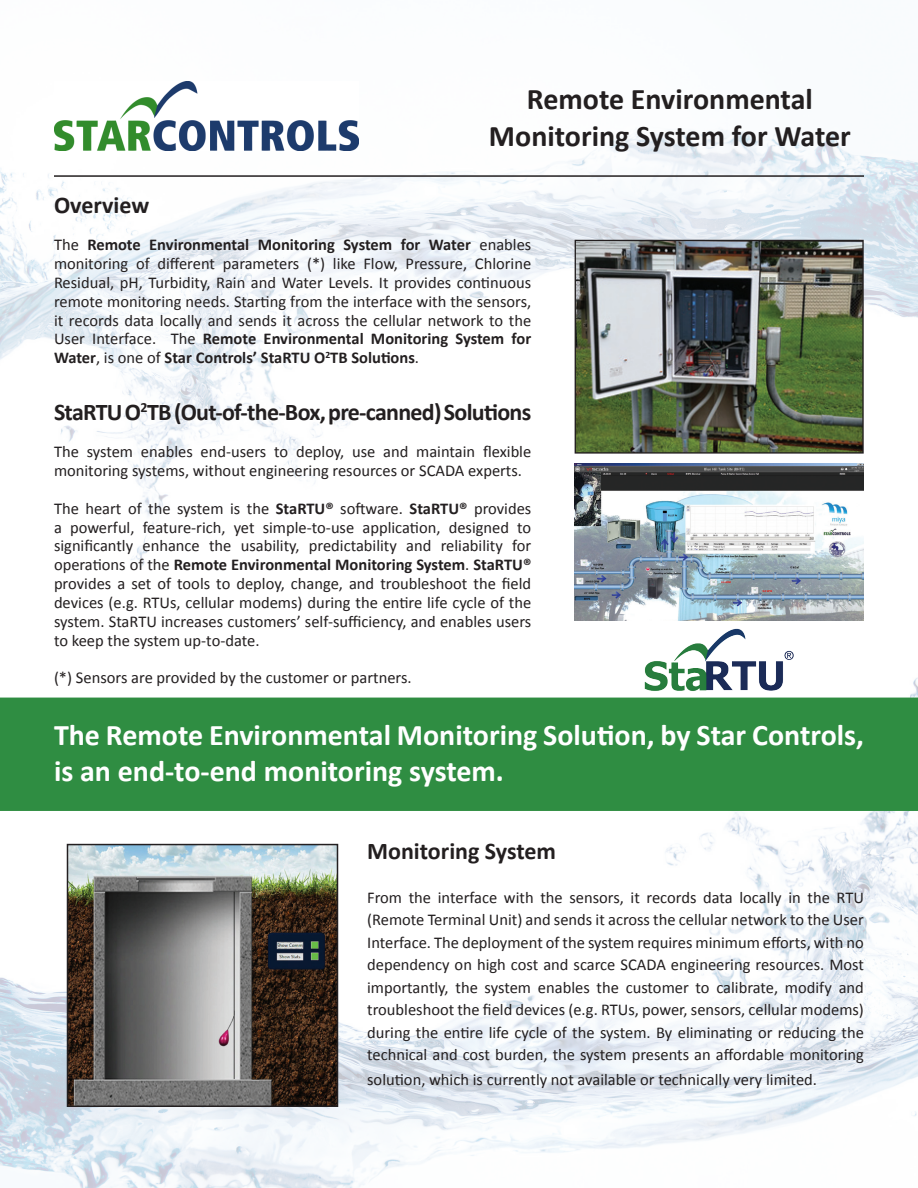
<style>
.page{position:relative;width:918px;height:1188px;background:#fff}
.page>*{position:absolute;margin:0;border:0;box-sizing:border-box;transform-origin:0 0}
.t1{font:700 30px/36px "Calibri";color:#fff}
.t2{font:700 30px "Calibri";color:#231f20}
.t3{font:700 24px "Calibri";letter-spacing:-.03em;color:#231f20}
.t4{font:700 24px "Calibri";color:#231f20}
.t5{font:16.5px/18.8px "Calibri";color:#231f20;text-align:justify}
.s1{font-weight:700}
</style>
<div class="page">
<img style="left:0;top:619px;width:918px;height:569px">
<img style="left:0;top:129px;width:918px;height:490px">
<div style="left:0;top:698px;width:918px;height:113px;background:#2f8d42"></div>
<img style="left:70px;top:847px;width:265px;height:257px">
<div style="left:67px;top:844px;width:271px;height:263px;border:2px solid #231f20"></div>
<hr style="left:54px;top:175px;width:810px;height:2px;background:#231f20">
<img style="left:643px;top:626px;width:152px;height:68px">
<img style="left:54px;top:81px;width:304px;height:70px">
<img style="left:575px;top:464px;width:289px;height:157px">
<img style="left:577px;top:242px;width:285px;height:210px">
<div style="left:575px;top:240px;width:289px;height:214px;border:1px solid #231f20"></div>
<p class="t2" style="left:527px;top:78px;width:288px">Remote Environmental</p>
<p class="t2" style="left:489px;top:115px;width:363px">Monitoring System for Water</p>
<p class="t4" style="left:54px;top:188px;width:97px">Overview</p>
<p class="t5" style="left:54px;top:235px;width:479px">The <span class="s1">Remote Environmental Monitoring System for Water</span> enables monitoring of different parameters (*) like Flow, Pressure, Chlorine Residual, pH, Turbidity, Rain and Water Levels. It provides continuous remote monitoring needs. Starting from the interface with the sensors, it records data locally and sends it across the cellular network to the User Interface. The <span class="s1">Remote Environmental Monitoring System for Water</span>, is one of <span class="s1">Star Controls’ StaRTU O</span><sup>2</sup><span class="s1">TB Solutions</span>.</p>
<p class="t3" style="left:54px;top:395px;width:479px">StaRTU O<sup>2</sup>TB (Out-of-the-Box, pre-canned) Solutions</p>
<p class="t5" style="left:54px;top:442px;width:479px">The system enables end-users to deploy, use and maintain flexible monitoring systems, without engineering resources or SCADA experts.</p>
<p class="t5" style="left:54px;top:498px;width:479px">The heart of the system is the <span class="s1">StaRTU®</span> software. <span class="s1">StaRTU®</span> provides a powerful, feature-rich, yet simple-to-use application, designed to significantly enhance the usability, predictability and reliability for operations of the <span class="s1">Remote Environmental Monitoring System</span>. <span class="s1">StaRTU® </span>provides a set of tools to deploy, change, and troubleshoot the field devices (e.g. RTUs, cellular modems) during the entire life cycle of the system. StaRTU increases customers’ self-sufficiency, and enables users to keep the system up-to-date.</p>
<p class="t5" style="left:54px;top:668px;width:359px">(*) Sensors are provided by the customer or partners.</p>
<p class="t1" style="left:54px;top:716px;width:811px">The Remote Environmental Monitoring Solution, by Star Controls, is an end-to-end monitoring system.</p>
<p class="t4" style="left:367px;top:834px;width:190px">Monitoring System</p>
<p class="t5" style="left:367px;top:885px;width:498px;line-height:22.5px">From the interface with the sensors, it records data locally in the RTU (Remote Terminal Unit) and sends it across the cellular network to the User Interface. The deployment of the system requires minimum efforts, with no dependency on high cost and scarce SCADA engineering resources. Most importantly, the system enables the customer to calibrate, modify and troubleshoot the field devices (e.g. RTUs, power, sensors, cellular modems) during the entire life cycle of the system. By eliminating or reducing the technical and cost burden, the system presents an affordable monitoring</p>
<p class="t5" style="left:367px;top:1070px;width:451px">solution, which is currently not available or technically very limited.</p>
</div>
